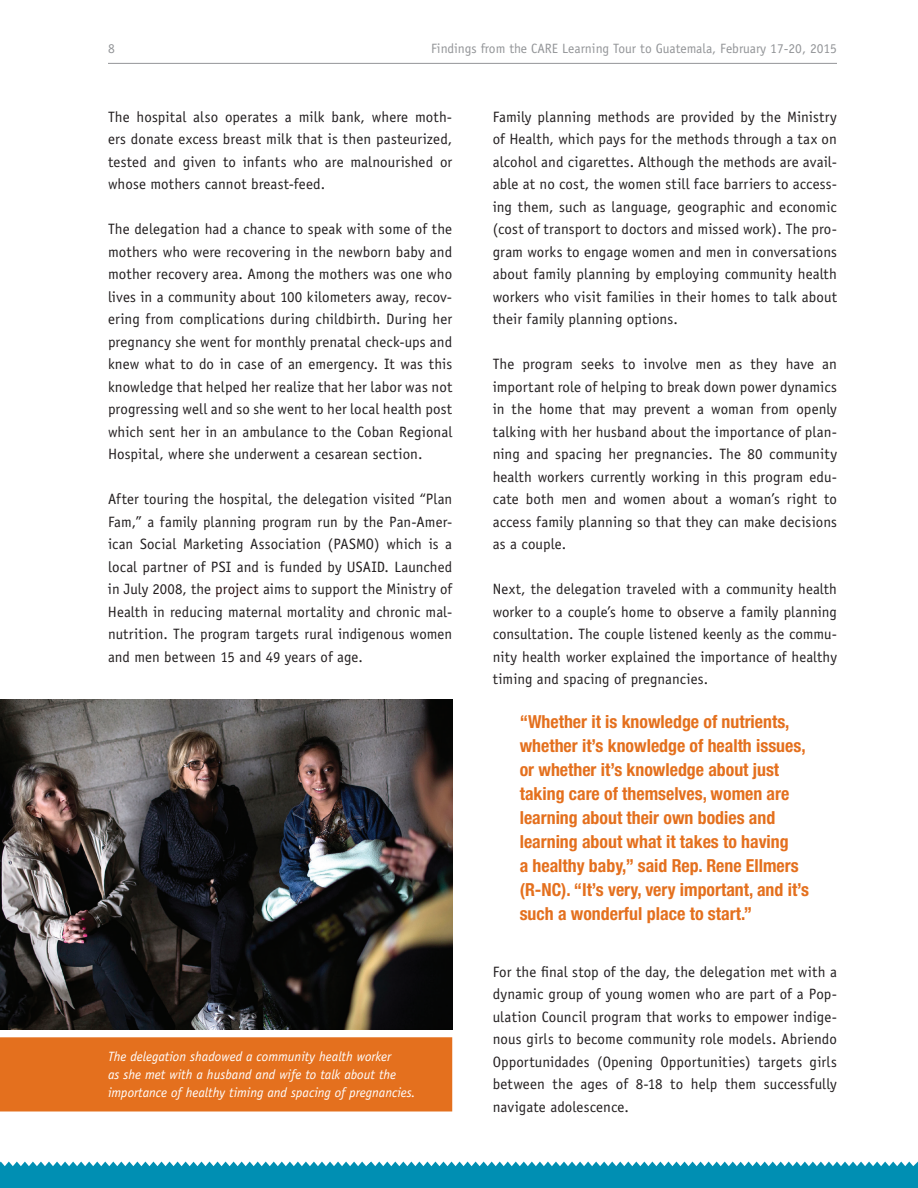
<style>
.page{position:relative;width:918px;height:1188px;background:#fff}
.page>*{position:absolute;margin:0;border:0;box-sizing:border-box;transform-origin:0 0}
.t1{font:700 condensed 18px/24px "Helvetica Neue";color:#e4701e}
.t2{font:15px/22.5px "Officina Sans";letter-spacing:.005em;color:#231f20;text-align:justify}
.t3{font:italic 13.5px/18px "Officina Sans";color:#fff}
.t4{font:13.5px "Officina Sans";color:#939598}
.s1{color:#2b1011}
</style>
<div class="page">
<hr style="left:108px;top:63px;width:729px;height:1px;background:#939598">
<div style="left:367px;top:1170px;width:551px;height:18px;background:#008fb3"></div>
<div style="left:0;top:1170px;width:371px;height:18px;background:#008fb3"></div>
<svg style="left:0;top:1162px;width:918px;height:8px"></svg>
<div style="left:0;top:1037px;width:452px;height:74px;background:#e4701e"></div>
<hr style="left:917px;top:1007px;width:1px;height:104px;background:#e4701e">
<img style="left:0;top:700px;width:452px;height:329px">
<p class="t4" style="left:108px;top:41px;width:8px">8</p>
<p class="t4" style="left:431px;top:41px;width:407px">Findings from the CARE Learning Tour to Guatemala, February 17-20, 2015</p>
<p class="t2" style="left:108px;top:105px;width:346px">The hospital also operates a milk bank, where moth&shy;ers donate excess breast milk that is then pasteurized, tested and given to infants who are malnourished or whose mothers cannot breast-feed.</p>
<p class="t2" style="left:108px;top:218px;width:346px">The delegation had a chance to speak with some of the mothers who were recovering in the newborn baby and mother recovery area. Among the mothers was one who lives in a community about 100 kilometers away, recov&shy;ering from complications during childbirth. During her pregnancy she went for monthly prenatal check-ups and knew what to do in case of an emergency. It was this knowledge that helped her realize that her labor was not progressing well and so she went to her local health post which sent her in an ambulance to the Coban Regional Hospital, where she underwent a cesarean section.</p>
<p class="t2" style="left:108px;top:488px;width:346px">After touring the hospital, the delegation visited “Plan Fam,” a family planning program run by the Pan-Amer&shy;ican Social Marketing Association (PASMO) which is a local partner of PSI and is funded by USAID. Launched in July 2008, the <span class="s1">project</span> aims to support the Ministry of Health in reducing maternal mortality and chronic mal&shy;nutrition. The program targets rural indigenous women and men between 15 and 49 years of age.</p>
<p class="t3" style="left:108px;top:1048px;width:309px">The delegation shadowed a community health worker<br>as she met with a husband and wife to talk about the importance of healthy timing and spacing of pregnancies.</p>
<p class="t2" style="left:493px;top:105px;width:346px">Family planning methods are provided by the Ministry of Health, which pays for the methods through a tax on alcohol and cigarettes. Although the methods are avail&shy;able at no cost, the women still face barriers to access&shy;ing them, such as language, geographic and economic (cost of transport to doctors and missed work). The pro&shy;gram works to engage women and men in conversations about family planning by employing community health workers who visit families in their homes to talk about their family planning options.</p>
<p class="t2" style="left:493px;top:353px;width:346px">The program seeks to involve men as they have an important role of helping to break down power dynamics in the home that may prevent a woman from openly talking with her husband about the importance of plan&shy;ning and spacing her pregnancies. The 80 community health workers currently working in this program edu&shy;cate both men and women about a woman’s right to access family planning so that they can make decisions as a couple.</p>
<p class="t2" style="left:493px;top:578px;width:346px">Next, the delegation traveled with a community health worker to a couple’s home to observe a family planning consultation. The couple listened keenly as the commu&shy;nity health worker explained the importance of healthy timing and spacing of pregnancies.</p>
<p class="t1" style="left:520px;top:710px;width:291px">“Whether it is knowledge of nutrients, whether it’s knowledge of health issues, or whether it’s knowledge about just taking care of themselves, women are learning about their own bodies and learning about what it takes to having<br>a healthy baby,” said Rep. Rene Ellmers (R-NC). “It’s very, very important, and it’s such a wonderful place to start.”</p>
<p class="t2" style="left:493px;top:960px;width:346px">For the final stop of the day, the delegation met with a dynamic group of young women who are part of a Pop&shy;ulation Council program that works to empower indige&shy;nous girls to become community role models. Abriendo Opportunidades (Opening Opportunities) targets girls between the ages of 8-18 to help them successfully navigate adolescence.</p>
</div>
